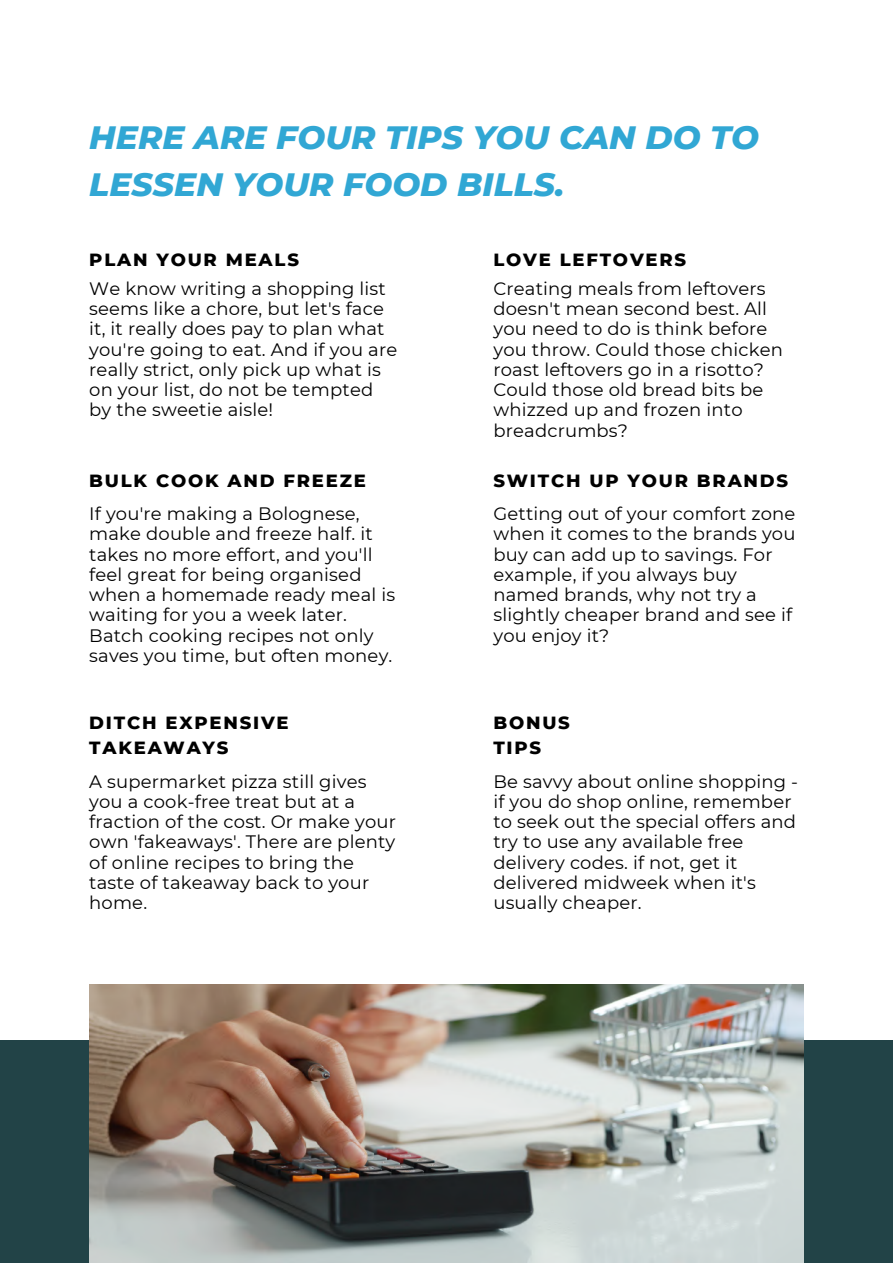
<style>
.page{position:relative;width:893px;height:1264px;background:#fff}
.page>*{position:absolute;margin:0;border:0;box-sizing:border-box;transform-origin:0 0}
.t1{font:italic 800 33px/47.2px "Montserrat";color:#31a7d4}
.t2{font:18px/20.2px "Montserrat";letter-spacing:.01em;color:#000}
.t3{font:800 18px/24.8px "Montserrat";letter-spacing:.1em;color:#000}
</style>
<div class="page">
<div style="left:0;top:1039px;width:892px;height:223px;background:#224347"></div>
<img style="left:89px;top:984px;width:714px;height:278px">
<h1 class="t1" style="left:89px;top:113px;width:671px">HERE ARE FOUR TIPS YOU CAN DO TO<br>LESSEN YOUR FOOD BILLS.</h1>
<p class="t3" style="left:89px;top:247px;width:211px">PLAN YOUR MEALS</p>
<p class="t2" style="left:89px;top:278px;width:309px">We know writing a shopping list seems like a chore, but let's face it, it really does pay to plan what you're going to eat. And if you are really strict, only pick up what is on your list, do not be tempted by the sweetie aisle!</p>
<p class="t3" style="left:89px;top:468px;width:278px">BULK COOK AND FREEZE</p>
<p class="t2" style="left:89px;top:503px;width:307px">If you're making a Bolognese, make double and freeze half. it takes no more effort, and you'll feel great for being organised when a homemade ready meal is waiting for you a week later.<br>Batch cooking recipes not only saves you time, but often money.</p>
<p class="t3" style="left:89px;top:710px;width:201px">DITCH EXPENSIVE<br>TAKEAWAYS</p>
<p class="t2" style="left:89px;top:771px;width:308px">A supermarket pizza still gives you a cook-free treat but at a fraction of the cost. Or make your own 'fakeaways'. There are plenty of online recipes to bring the taste of takeaway back to your home.</p>
<p class="t3" style="left:493px;top:247px;width:194px">LOVE LEFTOVERS</p>
<p class="t2" style="left:493px;top:278px;width:291px">Creating meals from leftovers doesn't mean second best. All you need to do is think before you throw. Could those chicken roast leftovers go in a risotto?<br>Could those old bread bits be whizzed up and frozen into breadcrumbs?</p>
<p class="t3" style="left:493px;top:468px;width:296px">SWITCH UP YOUR BRANDS</p>
<p class="t2" style="left:493px;top:503px;width:303px">Getting out of your comfort zone when it comes to the brands you buy can add up to savings. For example, if you always buy named brands, why not try a slightly cheaper brand and see if you enjoy it?</p>
<p class="t3" style="left:493px;top:710px;width:78px">BONUS<br>TIPS</p>
<p class="t2" style="left:493px;top:771px;width:306px">Be savvy about online shopping - if you do shop online, remember to seek out the special offers and try to use any available free delivery codes. if not, get it delivered midweek when it's usually cheaper.</p>
</div>
